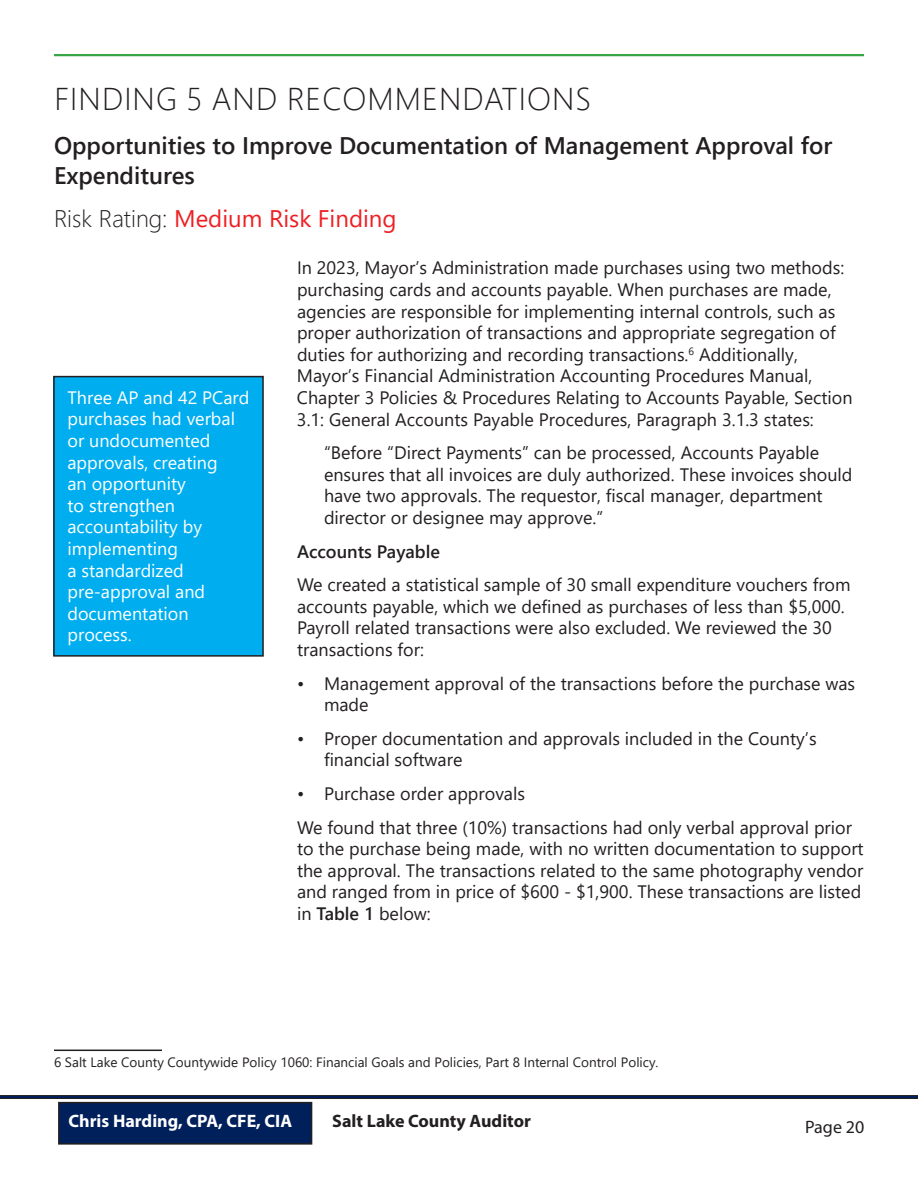
<style>
.page{position:relative;width:918px;height:1188px;background:#fff}
.page>*{position:absolute;margin:0;border:0;box-sizing:border-box;transform-origin:0 0}
.H1__Finding_Heading{font:300 31.5px "Segoe UI";letter-spacing:.035em;color:#231f20}
.H2__Finding_Title___Pulls_to_TOC{font:600 24px/30px "Segoe UI";color:#231f20}
.H2__Finding_Title___Pulls_to_TOC-2{font:24px "Segoe UI";color:#ee1f23}
.t1{font:18px/21.6px "Segoe UI";color:#231f20}
.t2{font:18px/21.6px "Segoe UI";color:#fff}
.t3{font:700 18px "Myriad Pro";color:#fff}
.t4{font:700 18px "Myriad Pro";color:#231f20}
.t5{font:600 18px "Segoe UI";color:#231f20}
.t6{font:18px "Myriad Pro";color:#231f20}
.t7{font:13.5px "Segoe UI";color:#231f20}
.s1{font-weight:300;color:#231f20}
.s2{font-weight:600}
</style>
<div class="page">
<hr style="left:54px;top:54px;width:810px;height:2px;background:#39a648">
<hr style="left:54px;top:1050px;width:108px;height:1px;background:#231f20">
<div style="left:59px;top:1103px;width:253px;height:41px;background:#00205b"></div>
<div style="left:58px;top:1102px;width:254px;height:43px;border:2px solid #231f20"></div>
<svg style="left:0;top:1095px;width:918px;height:4px;background:#13203e"></svg>
<div style="left:54px;top:377px;width:209px;height:279px;background:#00aeef"></div>
<div style="left:53px;top:376px;width:211px;height:281px;border:2px solid #231f20"></div>
<h1 class="H1__Finding_Heading" style="left:55px;top:69px;width:538px">FINDING 5 AND RECOMMENDATIONS</h1>
<h2 class="H2__Finding_Title___Pulls_to_TOC" style="left:54px;top:128px;width:780px">Opportunities to Improve Documentation of Management Approval for<br>Expenditures</h2>
<h2 class="H2__Finding_Title___Pulls_to_TOC-2" style="left:54px;top:196px;width:344px"><span class="s1">Risk Rating:</span> Medium Risk Finding</h2>
<p class="t1" style="left:297px;top:256px;width:557px">In 2023, Mayor’s Administration made purchases using two methods: purchasing cards and accounts payable. When purchases are made, agencies are responsible for implementing internal controls, such as proper authorization of transactions and appropriate segregation of duties for authorizing and recording transactions.<sup>6</sup> Additionally, Mayor’s Financial Administration Accounting Procedures Manual, Chapter 3 Policies &amp; Procedures Relating to Accounts Payable, Section 3.1: General Accounts Payable Procedures, Paragraph 3.1.3 states:</p>
<p class="t1" style="left:324px;top:440px;width:530px">“Before “Direct Payments” can be processed, Accounts Payable ensures that all invoices are duly authorized. These invoices should have two approvals. The requestor, fiscal manager, department director or designee may approve.”</p>
<p class="t5" style="left:297px;top:534px;width:145px">Accounts Payable</p>
<p class="t1" style="left:297px;top:572px;width:555px">We created a statistical sample of 30 small expenditure vouchers from accounts payable, which we defined as purchases of less than $5,000.<br>Payroll related transactions were also excluded. We reviewed the 30 transactions for:</p>
<p class="t1" style="left:324px;top:671px;width:533px;text-indent:-27px">• Management approval of the transactions before the purchase was made</p>
<p class="t1" style="left:324px;top:726px;width:494px;text-indent:-27px">• Proper documentation and approvals included in the County’s financial software</p>
<p class="t1" style="left:297px;top:781px;width:230px">• Purchase order approvals</p>
<p class="t1" style="left:297px;top:815px;width:568px">We found that three (10%) transactions had only verbal approval prior to the purchase being made, with no written documentation to support the approval. The transactions related to the same photography vendor and ranged from in price of $600 - $1,900. These transactions are listed in <span class="s2">Table 1</span> below:</p>
<p class="t2" style="left:68px;top:385px;width:183px">Three AP and 42 PCard purchases had verbal or undocumented approvals, creating<br>an opportunity<br>to strengthen accountability by implementing<br>a standardized pre-approval and documentation process.</p>
<p class="t7" style="left:54px;top:1049px;width:606px">6 Salt Lake County Countywide Policy 1060: Financial Goals and Policies, Part 8 Internal Control Policy.</p>
<p class="t3" style="left:69px;top:1110px;width:225px">Chris Harding, CPA, CFE, CIA</p>
<p class="t4" style="left:332px;top:1110px;width:200px">Salt Lake County Auditor</p>
<p class="t6" style="left:805px;top:1116px;width:61px">Page 20</p>
</div>
